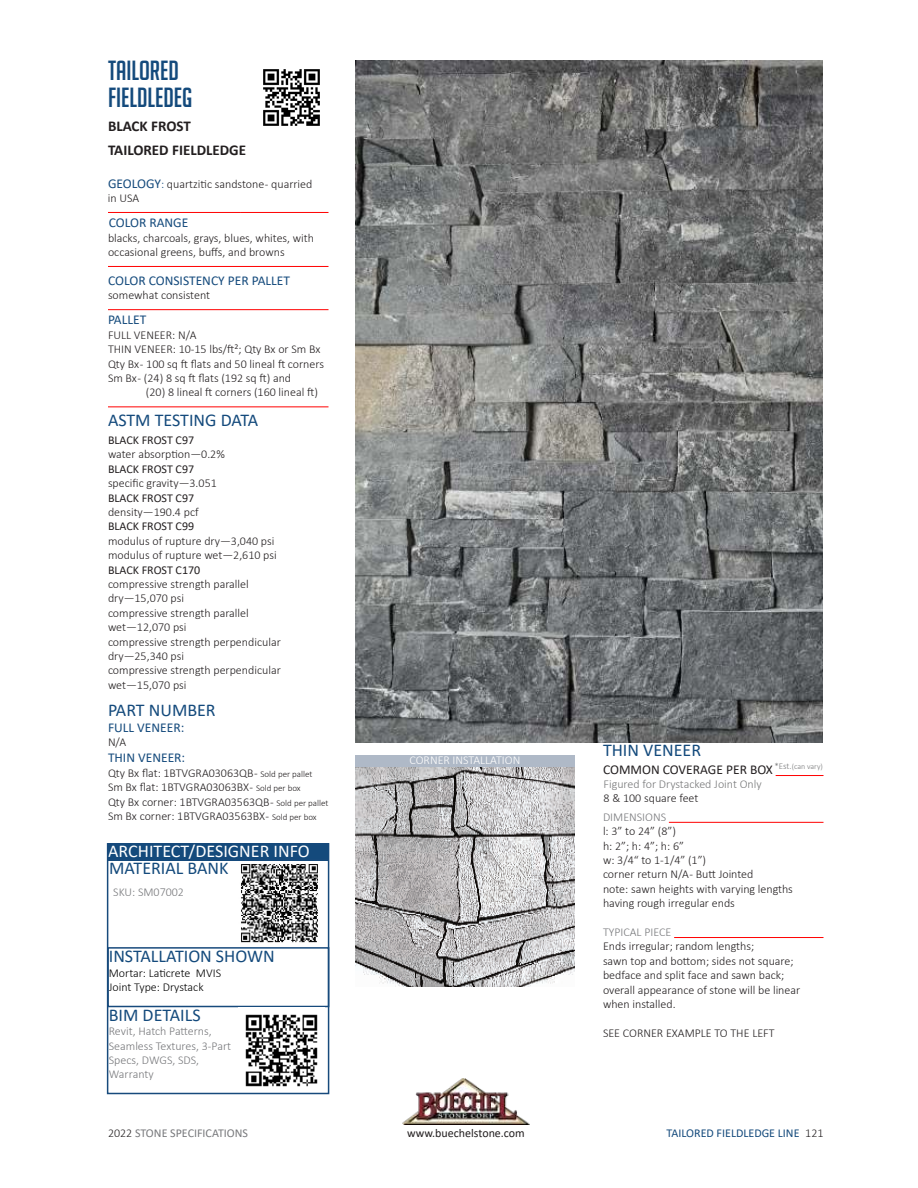
<style>
.page{position:relative;width:918px;height:1188px;background:#fff}
.page>*{position:absolute;margin:0;border:0;box-sizing:border-box;transform-origin:0 0}
.t1{font:27px/27px "Big Noodle Titling";color:#144a7c}
.t2{font:18px "Calibri";color:#144a7c}
.t3{font:18px "Calibri";color:#fff}
.t4{font:700 15px/24px "Calibri";color:#231f20}
.t5{font:13.5px "Calibri";color:#144a7c}
.t6{font:13.5px "Calibri";color:#231f20}
.t7{font:300 12px/14.4px "Calibri";color:#231f20}
.t8{font:300 12px/14.4px "Calibri";color:#77787b}
.t9{font:12px "Calibri";color:#231f20}
.t10{font:300 12px/14.4px "Calibri";color:#000}
.t11{font:300 12px "Calibri";color:#78797a}
.t12{font:12px "Calibri";color:#77787b}
.t13{font:12px "Calibri";color:#144a7c}
.t14{font:300 12px "Calibri";color:#fff}
.t15{font:300 7.95px "Calibri";color:#78797a}
.s1{font-weight:400;font-size:13.5px;color:#144a7c}
.s2{color:#144a7c}
.s3{font-size:9px}
.s4{font-weight:300;color:#231f20}
</style>
<div class="page">
<img style="left:402px;top:1079px;width:128px;height:45px">
<div style="left:355px;top:755px;width:219px;height:12px;background:#afb9c7"></div>
<hr style="left:108px;top:212px;width:133px;height:1px;background:#f00">
<hr style="left:241px;top:212px;width:88px;height:1px;background:#f00">
<hr style="left:108px;top:266px;width:221px;height:1px;background:#f00">
<hr style="left:108px;top:309px;width:221px;height:1px;background:#f00">
<hr style="left:108px;top:407px;width:221px;height:1px;background:#f00">
<img style="left:241px;top:864px;width:79px;height:78px">
<hr style="left:776px;top:775px;width:48px;height:1px;background:#f00">
<hr style="left:669px;top:822px;width:155px;height:1px;background:#f00">
<hr style="left:674px;top:937px;width:150px;height:1px;background:#f00">
<img style="left:263px;top:69px;width:57px;height:57px">
<img style="left:356px;top:61px;width:467px;height:681px">
<div style="left:108px;top:844px;width:220px;height:17px;background:#144a7c"></div>
<div style="left:107px;top:947px;width:222px;height:60px;border:2px solid #174a7c"></div>
<img style="left:245px;top:1014px;width:73px;height:73px">
<img style="left:355px;top:768px;width:219px;height:219px">
<div style="left:107px;top:843px;width:222px;height:251px;border:2px solid #174a7c"></div>
<h1 class="t1" style="left:108px;top:57px;width:86px">TAILORED<br>FIELDLEDEG</h1>
<p class="t4" style="left:108px;top:114px;width:140px">BLACK FROST<br>TAILORED FIELDLEDGE</p>
<p class="t7" style="left:108px;top:176px;width:206px"><span class="s1">GEOLOGY</span><span class="s2">:</span> quartzitic sandstone - quarried in USA</p>
<p class="t5" style="left:109px;top:217px;width:81px">COLOR RANGE</p>
<p class="t7" style="left:108px;top:230px;width:208px">blacks, charcoals, grays, blues, whites, with occasional greens, buffs, and browns</p>
<p class="t5" style="left:108px;top:275px;width:184px">COLOR CONSISTENCY PER PALLET</p>
<p class="t7" style="left:108px;top:288px;width:104px">somewhat consistent</p>
<p class="t5" style="left:108px;top:315px;width:40px">PALLET</p>
<p class="t7" style="left:108px;top:328px;width:218px">FULL VENEER: N/A<br>THIN VENEER: 10-15 lbs/ft²; Qty Bx or Sm Bx Qty Bx - 100 sq ft flats and 50 lineal ft corners Sm Bx - (24) 8 sq ft flats (192 sq ft) and</p>
<p class="t7" style="left:146px;top:385px;width:173px">(20) 8 lineal ft corners (160 lineal ft)</p>
<h2 class="t2" style="left:108px;top:413px;width:152px">ASTM TESTING DATA</h2>
<p class="t9" style="left:108px;top:435px;width:88px">BLACK FROST C97</p>
<p class="t7" style="left:108px;top:447px;width:118px">water absorption—0.2%</p>
<p class="t9" style="left:108px;top:464px;width:88px">BLACK FROST C97</p>
<p class="t7" style="left:108px;top:476px;width:110px">specific gravity—3.051</p>
<p class="t9" style="left:108px;top:493px;width:88px">BLACK FROST C97</p>
<p class="t7" style="left:108px;top:505px;width:92px">density—190.4 pcf</p>
<p class="t9" style="left:108px;top:522px;width:88px">BLACK FROST C99</p>
<p class="t7" style="left:108px;top:533px;width:170px">modulus of rupture dry—3,040 psi modulus of rupture wet—2,610 psi</p>
<p class="t9" style="left:108px;top:565px;width:94px">BLACK FROST C170</p>
<p class="t7" style="left:108px;top:577px;width:174px">compressive strength parallel dry—15,070 psi<br>compressive strength parallel wet—12,070 psi<br>compressive strength perpendicular dry—25,340 psi<br>compressive strength perpendicular wet—15,070 psi</p>
<h2 class="t2" style="left:108px;top:703px;width:109px">PART NUMBER</h2>
<p class="t5" style="left:108px;top:722px;width:78px">FULL VENEER:</p>
<p class="t7" style="left:108px;top:735px;width:20px">N/A</p>
<p class="t5" style="left:108px;top:753px;width:79px">THIN VENEER:</p>
<p class="t7" style="left:108px;top:765px;width:222px">Qty Bx flat: 1BTVGRA03063QB - <span class="s3">Sold per pallet </span>Sm Bx flat: 1BTVGRA03063BX - <span class="s3">Sold per box<br></span>Qty Bx corner: 1BTVGRA03563QB - <span class="s3">Sold per pallet </span>Sm Bx corner: 1BTVGRA03563BX - <span class="s3">Sold per box</span></p>
<h2 class="t3" style="left:108px;top:844px;width:203px">ARCHITECT/DESIGNER INFO</h2>
<h2 class="t2" style="left:109px;top:861px;width:121px">MATERIAL BANK</h2>
<p class="t8" style="left:113px;top:885px;width:72px">SKU: SM07002</p>
<h2 class="t2" style="left:109px;top:949px;width:167px">INSTALLATION SHOWN</h2>
<p class="t10" style="left:109px;top:965px;width:114px">Mortar: Laticrete MVIS<br>Joint Type: Drystack</p>
<h2 class="t2" style="left:109px;top:1008px;width:93px">BIM DETAILS</h2>
<p class="t8" style="left:109px;top:1024px;width:124px">Revit, Hatch Patterns,<br>Seamless Textures, 3-Part<br>Specs, DWGS, SDS,<br>Warranty</p>
<p class="t14" style="left:410px;top:755px;width:112px">CORNER INSTALLATION</p>
<h2 class="t2" style="left:603px;top:743px;width:100px">THIN VENEER</h2>
<p class="t6" style="left:603px;top:764px;width:171px">COMMON COVERAGE PER BOX</p>
<p class="t8" style="left:603px;top:810px;width:65px">DIMENSIONS</p>
<p class="t7" style="left:603px;top:824px;width:191px">l: 3” to 24” (8”)<br>h: 2”; h: 4”; h: 6”<br>w: 3/4“ to 1-1/4” (1”)<br>corner return N/A - Butt Jointed<br>note: sawn heights with varying lengths having rough irregular ends</p>
<p class="t8" style="left:603px;top:925px;width:70px">TYPICAL PIECE</p>
<p class="t7" style="left:603px;top:939px;width:199px">Ends irregular; random lengths;<br>sawn top and bottom; sides not square; bedface and split face and sawn back; overall appearance of stone will be linear when installed.</p>
<p class="t7" style="left:603px;top:1026px;width:173px">SEE CORNER EXAMPLE TO THE LEFT</p>
<p class="t15" style="left:774px;top:761px;width:50px"><span class="s3">*Est.</span>(can vary)</p>
<p class="t11" style="left:604px;top:776px;width:160px">Figured for Drystacked Joint Only</p>
<p class="t7" style="left:604px;top:791px;width:96px">8 &amp; 100 square feet</p>
<p class="t12" style="left:108px;top:1128px;width:142px"><span class="s4">2022</span> STONE SPECIFICATIONS</p>
<p class="t9" style="left:407px;top:1128px;width:119px">www.buechelstone.com</p>
<p class="t7" style="left:805px;top:1126px;width:20px">121</p>
<p class="t13" style="left:667px;top:1128px;width:134px">TAILORED FIELDLEDGE LINE</p>
</div>
